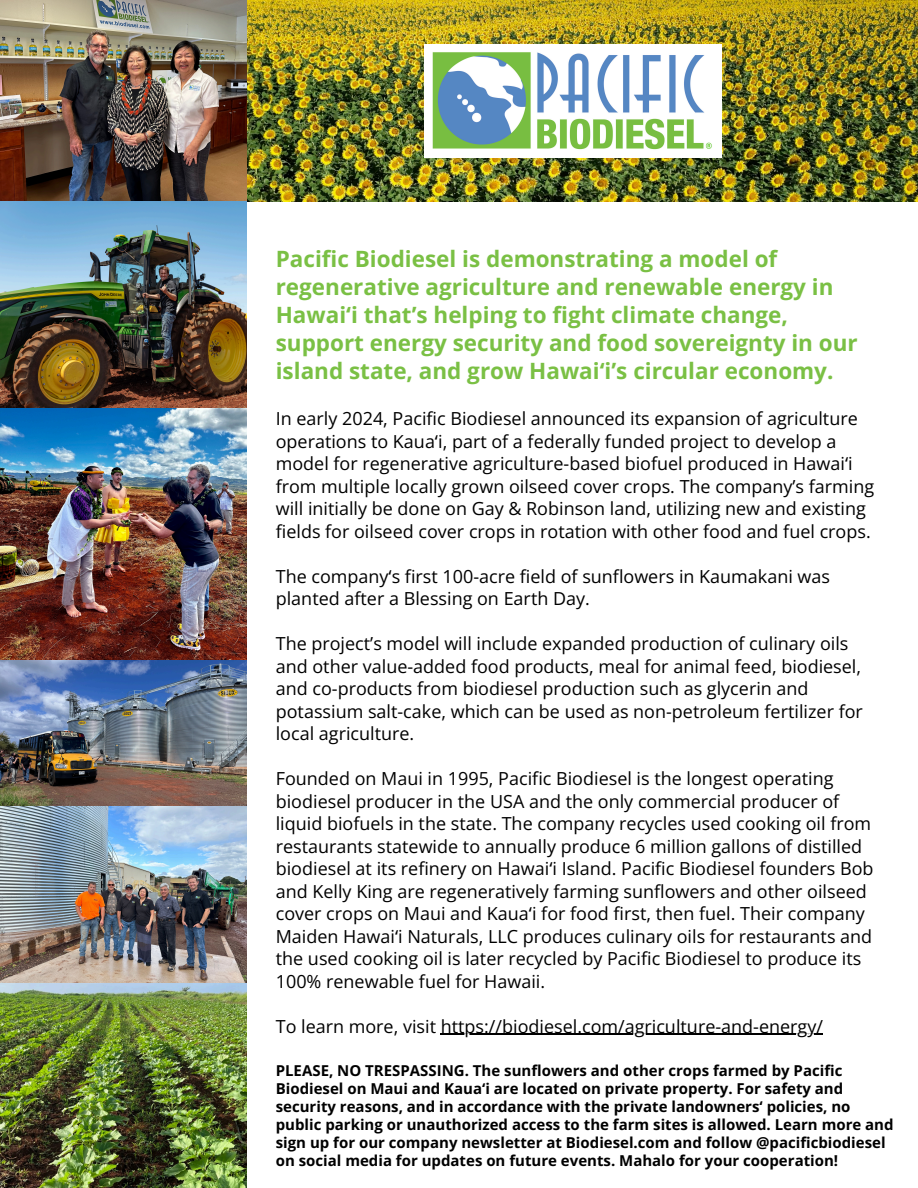
<style>
.page{position:relative;width:918px;height:1188px;background:#fff}
.page>*{position:absolute;margin:0;border:0;box-sizing:border-box;transform-origin:0 0}
.t1{font:700 22.5px/28.2px "Open Sans";color:#7ac044}
.t2{font:18px/22.5px "Open Sans";color:#000}
.t3{font:700 15px/18px "Open Sans";color:#000}
.s1{font-family:"Noto Sans"}
</style>
<div class="page">
<img style="left:247px;top:0;width:671px;height:201px">
<img style="left:0;top:968px;width:247px;height:220px">
<img style="left:0;top:0;width:247px;height:408px">
<img style="left:0;top:342px;width:246px;height:318px">
<img style="left:424px;top:45px;width:297px;height:112px">
<img style="left:0;top:660px;width:246px;height:146px">
<img style="left:0;top:806px;width:246px;height:177px">
<hr style="left:441px;top:1034px;width:382px;height:1px;background:#000">
<h2 class="t1" style="left:276px;top:244px;width:584px">Pacific Biodiesel is demonstrating a model of regenerative agriculture and renewable energy in Hawai<span class="s1">ʻ</span>i that’s helping to fight climate change, support energy security and food sovereignty in our island state, and grow Hawai<span class="s1">ʻ</span>i’s circular economy.</h2>
<h2 class="t2" style="left:276px;top:407px;width:600px">In early 2024, Pacific Biodiesel announced its expansion of agriculture operations to Kaua<span class="s1">ʻ</span>i, part of a federally funded project to develop a model for regenerative agriculture-based biofuel produced in Hawai<span class="s1">ʻ</span>i from multiple locally grown oilseed cover crops. The company’s farming will initially be done on Gay &amp; Robinson land, utilizing new and existing fields for oilseed cover crops in rotation with other food and fuel crops.</h2>
<h2 class="t2" style="left:276px;top:564px;width:556px">The company<span class="s1">ʻ</span>s first 100-acre field of sunflowers in Kaumakani was planted after a Blessing on Earth Day.</h2>
<h2 class="t2" style="left:276px;top:632px;width:589px">The project’s model will include expanded production of culinary oils and other value-added food products, meal for animal feed, biodiesel, and co-products from biodiesel production such as glycerin and potassium salt-cake, which can be used as non-petroleum fertilizer for local agriculture.</h2>
<h2 class="t2" style="left:276px;top:767px;width:599px">Founded on Maui in 1995, Pacific Biodiesel is the longest operating biodiesel producer in the USA and the only commercial producer of liquid biofuels in the state. The company recycles used cooking oil from restaurants statewide to annually produce 6 million gallons of distilled biodiesel at its refinery on Hawai<span class="s1">ʻ</span>i Island. Pacific Biodiesel founders Bob and Kelly King are regeneratively farming sunflowers and other oilseed cover crops on Maui and Kaua<span class="s1">ʻ</span>i for food first, then fuel. Their company Maiden Hawai<span class="s1">ʻ</span>i Naturals, LLC produces culinary oils for restaurants and the used cooking oil is later recycled by Pacific Biodiesel to produce its 100% renewable fuel for Hawaii.</h2>
<p class="t2" style="left:276px;top:1014px;width:549px">To learn more, visit https://biodiesel.com/agriculture-and-energy/</p>
<h1 class="t3" style="left:276px;top:1061px;width:619px">PLEASE, NO TRESPASSING. The sunflowers and other crops farmed by Pacific Biodiesel on Maui and Kaua<span class="s1">ʻ</span>i are located on private property. For safety and security reasons, and in accordance with the private landowners<span class="s1">ʻ</span> policies, no public parking or unauthorized access to the farm sites is allowed. Learn more and sign up for our company newsletter at Biodiesel.com and follow @pacificbiodiesel on social media for updates on future events. Mahalo for your cooperation!</h1>
</div>
